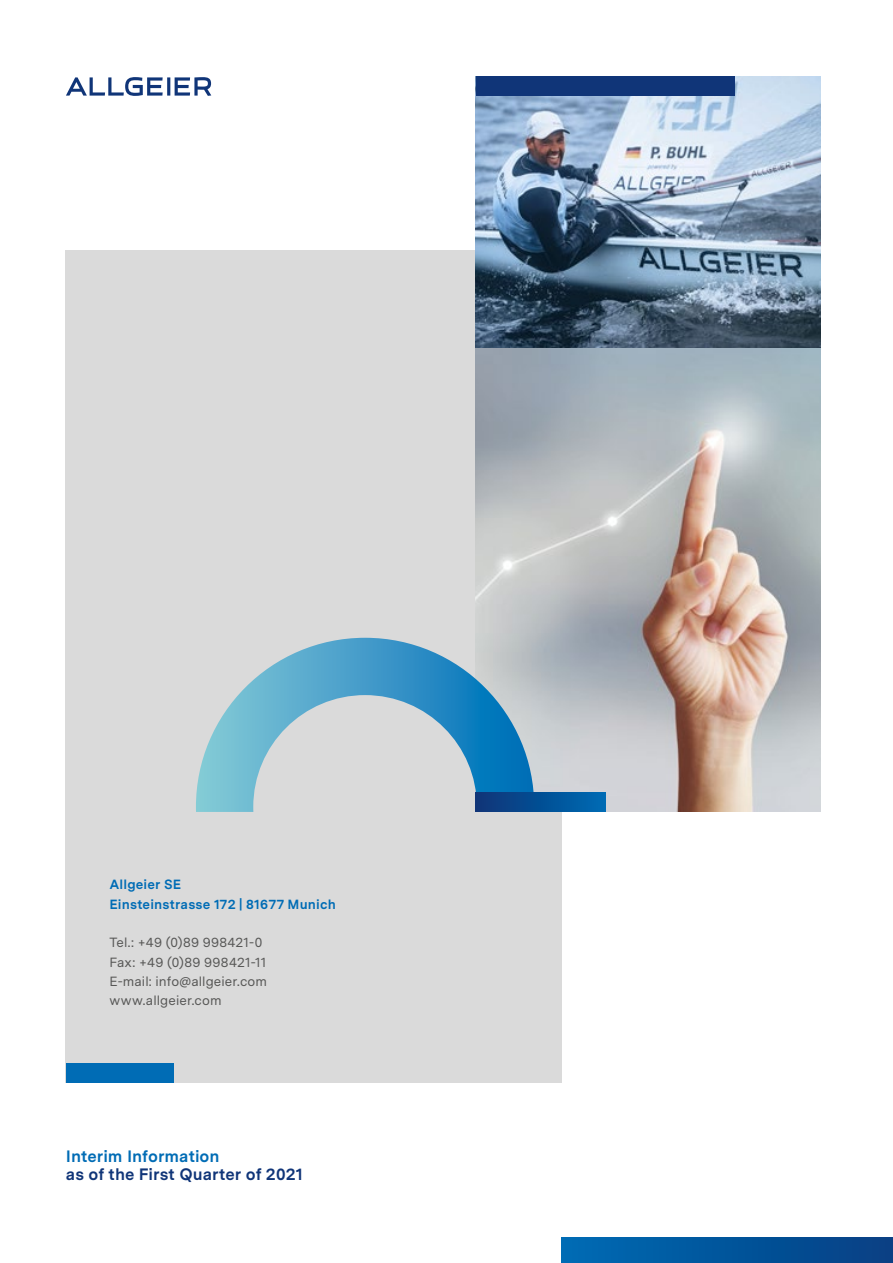
<style>
.page{position:relative;width:893px;height:1263px;background:#fff}
.page>*{position:absolute;margin:0;border:0;box-sizing:border-box;transform-origin:0 0}
.t1{font:700 16.5px "Messina Sans";letter-spacing:.005em;color:#103578}
.t2{font:700 16.5px "Messina Sans";color:#006cb5}
.t3{font:13.35px/19.4px "Messina Sans";letter-spacing:.01em;color:#575756}
.t4{font:700 13.35px/19.4px "Messina Sans";letter-spacing:.01em;color:#006cb5}
</style>
<div class="page">
<div style="left:66px;top:251px;width:496px;height:832px;background:#dadada"></div>
<img style="left:476px;top:347px;width:345px;height:465px">
<svg style="left:476px;top:77px;width:345px;height:270px;background:#7d92a8"></svg>
<div style="left:561px;top:1238px;width:332px;height:25px;background:linear-gradient(to right,#006bb4,#073f83)"></div>
<svg style="left:66px;top:77px;width:145px;height:19px"></svg>
<div style="left:476px;top:77px;width:258px;height:19px;background:#103578"></div>
<div style="left:66px;top:1063px;width:108px;height:20px;background:#006cb5"></div>
<svg style="left:196px;top:638px;width:338px;height:174px"></svg>
<div style="left:476px;top:792px;width:129px;height:20px;background:linear-gradient(to right,#0e3477,#006bb3)"></div>
<p class="t4" style="left:109px;top:874px;width:228px">Allgeier SE<br>Einsteinstrasse 172 | 81677 Munich</p>
<p class="t3" style="left:109px;top:933px;width:159px">Tel.: +49 (0)89 998421-0<br>Fax: +49 (0)89 998421-11<br>E-mail: info@allgeier.com www.allgeier.com</p>
<p class="t2" style="left:66px;top:1143px;width:155px">Interim Information</p>
<p class="t1" style="left:66px;top:1161px;width:239px">as of the First Quarter of 2021</p>
</div>
